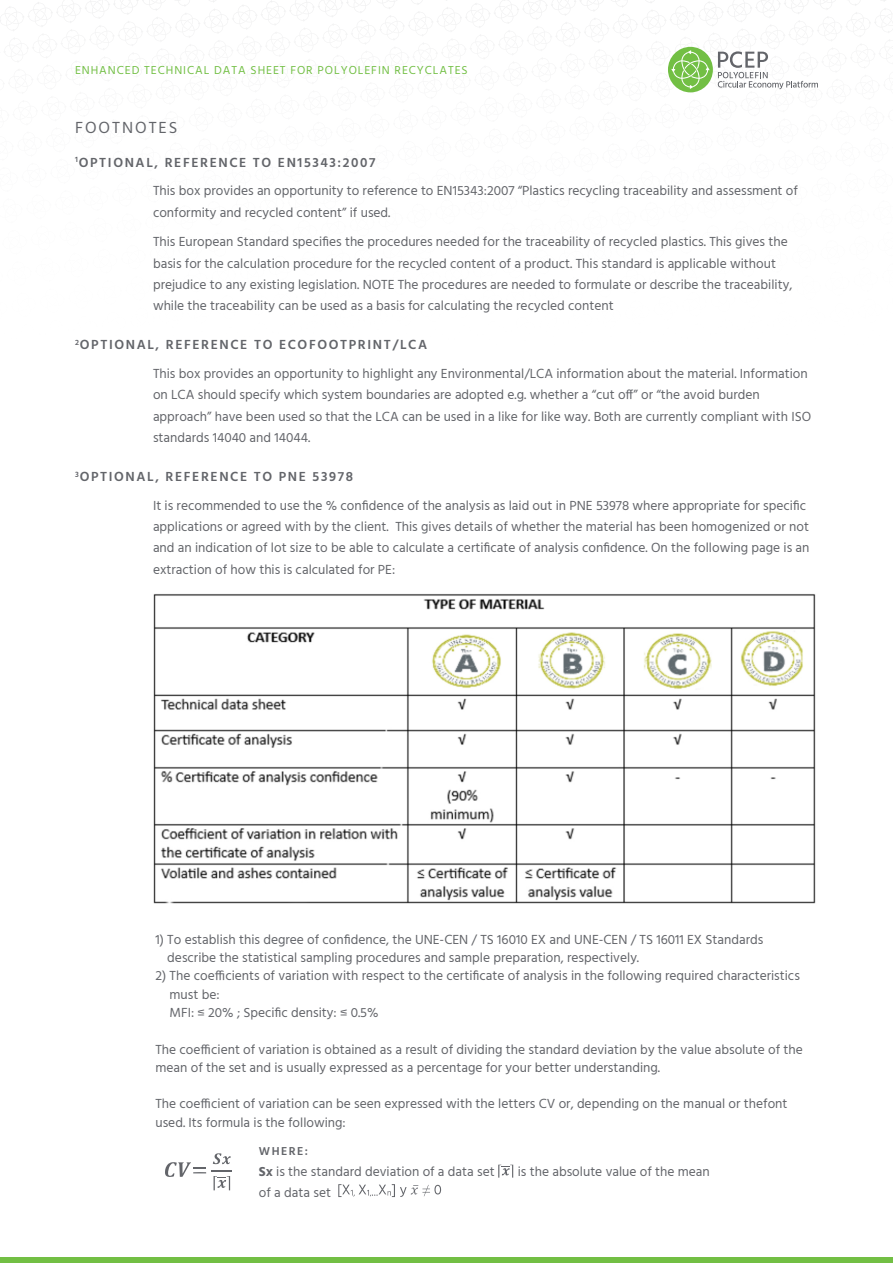
<style>
.page{position:relative;width:893px;height:1263px;background:#fff}
.page>*{position:absolute;margin:0;border:0;box-sizing:border-box;transform-origin:0 0}
.t1{font:16.5px "Hind";letter-spacing:.12em;color:#63656a}
.t2{font:13.5px/21.3px "Hind";color:#63656a}
.t3{font:11.85px "Hind";letter-spacing:.08em;color:#72bf44}
.t4{font:600 11.85px "Hind";letter-spacing:.12em;color:#63656a}
.s1{font-weight:600}
.s2{font-weight:700}
</style>
<div class="page">
<div style="left:668px;top:47px;width:45px;height:45px;background:#72bf44;border-radius:50%"></div>
<svg style="left:718px;top:51px;width:100px;height:38px"></svg>
<svg style="left:671px;top:50px;width:39px;height:39px"></svg>
<div style="left:0;top:1257px;width:893px;height:6px;background:#72bf44"></div>
<svg style="left:213px;top:1153px;width:18px;height:11px"></svg>
<svg style="left:165px;top:1162px;width:41px;height:15px"></svg>
<svg style="left:212px;top:1170px;width:20px;height:20px"></svg>
<svg style="left:498px;top:1165px;width:15px;height:12px"></svg>
<svg style="left:338px;top:1184px;width:103px;height:13px"></svg>
<img style="left:153px;top:594px;width:663px;height:310px">
<p class="t3" style="left:75px;top:62px;width:394px">ENHANCED TECHNICAL DATA SHEET FOR POLYOLEFIN RECYCLATES</p>
<p class="t1" style="left:75px;top:117px;width:104px">FOOTNOTES</p>
<p class="t2" style="left:153px;top:148px;width:646px;line-height:28.8px;text-indent:-78px"><sup>1</sup><span class="s1">OPTIONAL, REFERENCE TO EN15343:2007<br></span>This box provides an opportunity to reference to EN15343:2007 “Plastics recycling traceability and assessment of</p>
<p class="t2" style="left:153px;top:202px;width:239px">conformity and recycled content” if used.</p>
<p class="t2" style="left:153px;top:232px;width:641px">This European Standard specifies the procedures needed for the traceability of recycled plastics. This gives the basis for the calculation procedure for the recycled content of a product. This standard is applicable without prejudice to any existing legislation. NOTE The procedures are needed to formulate or describe the traceability, while the traceability can be used as a basis for calculating the recycled content</p>
<p class="t2" style="left:153px;top:331px;width:656px;line-height:28.8px;text-indent:-78px"><sup>2</sup><span class="s1">OPTIONAL, REFERENCE TO ECOFOOTPRINT/LCA<br></span>This box provides an opportunity to highlight any Environmental/LCA information about the material. Information</p>
<p class="t2" style="left:153px;top:385px;width:660px">on LCA should specify which system boundaries are adopted e.g. whether a “cut off” or “the avoid burden approach” have been used so that the LCA can be used in a like for like way. Both are currently compliant with ISO standards 14040 and 14044.</p>
<p class="t2" style="left:153px;top:463px;width:655px;line-height:28.8px;text-indent:-78px"><sup>3</sup><span class="s1">OPTIONAL, REFERENCE TO PNE 53978<br></span>It is recommended to use the % confidence of the analysis as laid out in PNE 53978 where appropriate for specific</p>
<p class="t2" style="left:153px;top:517px;width:658px;text-align:justify">applications or agreed with by the client. This gives details of whether the material has been homogenized or not and an indication of lot size to be able to calculate a certificate of analysis confidence. On the following page is an extraction of how this is calculated for PE:</p>
<p class="t2" style="left:167px;top:931px;width:598px;line-height:18.3px;text-indent:-12px">1) To establish this degree of confidence, the UNE-CEN / TS 16010 EX and UNE-CEN / TS 16011 EX Standards describe the statistical sampling procedures and sample preparation, respectively.</p>
<p class="t2" style="left:170px;top:967px;width:632px;line-height:18.3px;text-indent:-14px">2) The coefficients of variation with respect to the certificate of analysis in the following required characteristics must be:<br>MFI: ≤ 20% ; Specific density: ≤ 0.5%</p>
<p class="t2" style="left:155px;top:1040px;width:649px;line-height:18.3px">The coefficient of variation is obtained as a result of dividing the standard deviation by the value absolute of the mean of the set and is usually expressed as a percentage for your better understanding.</p>
<p class="t2" style="left:155px;top:1095px;width:634px;line-height:18.3px">The coefficient of variation can be seen expressed with the letters CV or, depending on the manual or thefont used. Its formula is the following:</p>
<p class="t4" style="left:259px;top:1142px;width:50px">WHERE:</p>
<p class="t2" style="left:259px;top:1161px;width:237px"><span class="s2">Sx</span> is the standard deviation of a data set</p>
<p class="t2" style="left:518px;top:1161px;width:194px">is the absolute value of the mean</p>
<p class="t2" style="left:259px;top:1182px;width:74px">of a data set</p>
</div>
